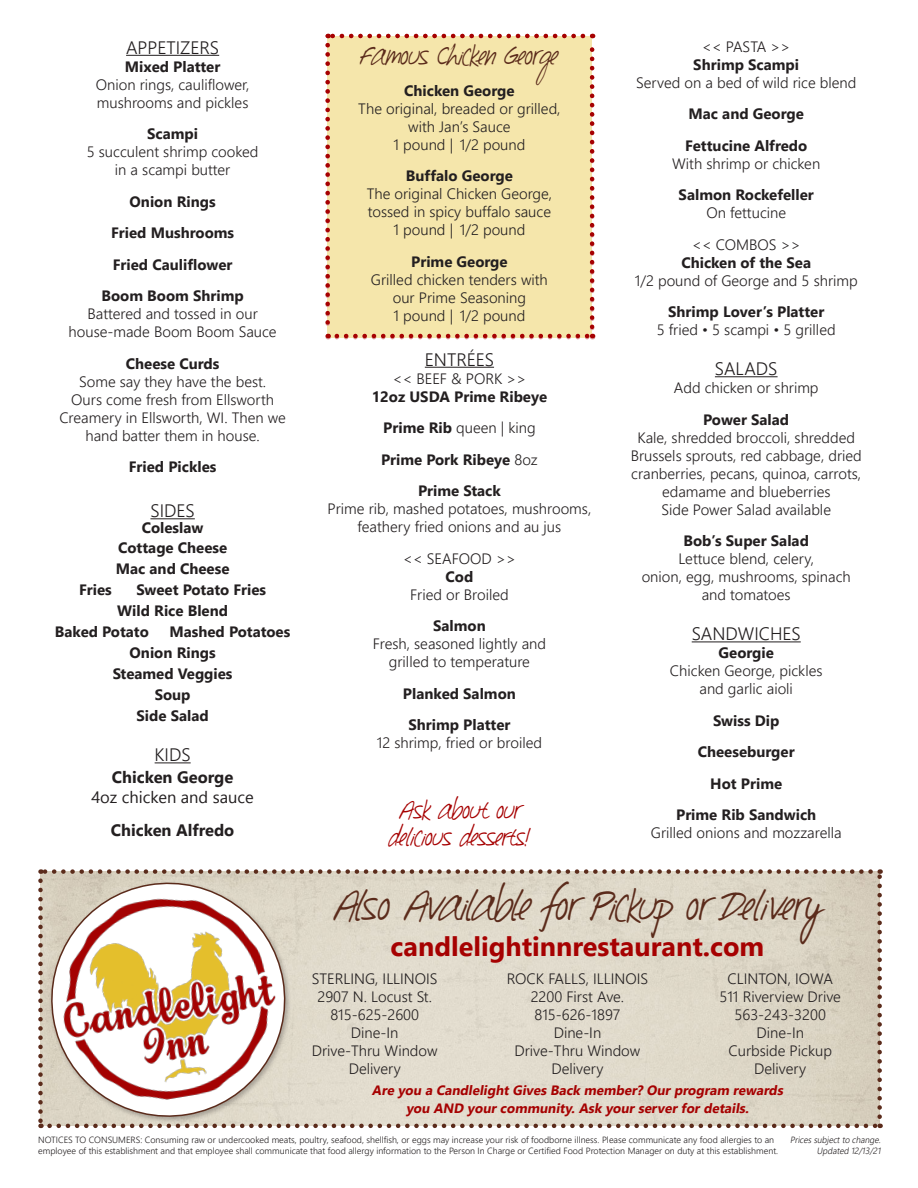
<style>
.page{position:relative;width:918px;height:1188px;background:#fff}
.page>*{position:absolute;margin:0;border:0;box-sizing:border-box;transform-origin:0 0}
.t1{font:37.5px "Southpaw";color:#5b2b1b}
.t2{font:700 27px "Nirmala UI";color:#a60101}
.t3{font:24px "Southpaw";color:#5b2b1b}
.t4{font:22.35px/26.8px "Southpaw";color:#a60101;text-align:center}
.t5{font:300 18px "Nirmala UI";color:#231f20}
.t6{font:16.5px/19.8px "Nirmala UI";color:#231f20;text-align:center}
.t7{font:700 16.5px "Nirmala UI";color:#231f20}
.t8{font:300 15px/18px "Nirmala UI";color:#231f20;text-align:center}
.t9{font:700 15px/18px "Nirmala UI";color:#231f20;text-align:center}
.t10{font:italic 700 13.5px "Nirmala UI";color:#a60101}
.t11{font:300 9px/10.8px "Nirmala UI";color:#231f20}
.t12{font:italic 300 9px/10.8px "Nirmala UI";color:#231f20;text-align:right;scale:.95 1}
.s1{font-weight:700}
.s2{font-weight:300}
</style>
<div class="page">
<img style="left:40px;top:872px;width:840px;height:254px">
<svg style="left:40px;top:869px;width:831px;height:5px"></svg>
<svg style="left:38px;top:881px;width:5px;height:247px"></svg>
<svg style="left:50px;top:1124px;width:831px;height:4px"></svg>
<svg style="left:877px;top:869px;width:5px;height:248px"></svg>
<div style="left:328px;top:36px;width:264px;height:301px;background:#f5e6ab"></div>
<hr style="left:126px;top:55px;width:93px;height:1px;background:#231f20">
<hr style="left:150px;top:519px;width:45px;height:1px;background:#231f20">
<hr style="left:155px;top:763px;width:36px;height:1px;background:#231f20">
<hr style="left:425px;top:367px;width:69px;height:1px;background:#231f20">
<hr style="left:715px;top:376px;width:63px;height:1px;background:#231f20">
<hr style="left:692px;top:642px;width:109px;height:1px;background:#231f20">
<svg style="left:325px;top:45px;width:5px;height:294px"></svg>
<svg style="left:337px;top:334px;width:256px;height:5px"></svg>
<svg style="left:590px;top:34px;width:4px;height:294px"></svg>
<svg style="left:328px;top:34px;width:255px;height:4px"></svg>
<svg style="left:43px;top:874px;width:251px;height:251px"></svg>
<p class="t5" style="left:126px;top:33px;width:95px">APPETIZERS</p>
<p class="t8" style="left:96px;top:57px;width:155px"><span class="s1">Mixed Platter<br></span>Onion rings, cauliflower, mushrooms and pickles</p>
<p class="t8" style="left:87px;top:124px;width:173px"><span class="s1">Scampi<br></span>5 succulent shrimp cooked in a scampi butter</p>
<p class="t9" style="left:130px;top:192px;width:88px">Onion Rings</p>
<p class="t9" style="left:111px;top:223px;width:125px">Fried Mushrooms</p>
<p class="t9" style="left:113px;top:255px;width:121px">Fried Cauliflower</p>
<p class="t8" style="left:69px;top:286px;width:210px"><span class="s1">Boom Boom Shrimp<br></span>Battered and tossed in our house-made Boom Boom Sauce</p>
<p class="t8" style="left:59px;top:354px;width:228px"><span class="s1">Cheese Curds<br></span>Some say they have the best.<br>Ours come fresh from Ellsworth<br>Creamery in Ellsworth, WI. Then we hand batter them in house.</p>
<p class="t9" style="left:129px;top:457px;width:89px">Fried Pickles</p>
<p class="t5" style="left:150px;top:496px;width:46px">SIDES</p>
<p class="t9" style="left:142px;top:518px;width:63px">Coleslaw</p>
<p class="t9" style="left:118px;top:538px;width:111px">Cottage Cheese</p>
<p class="t9" style="left:116px;top:559px;width:115px">Mac and Cheese</p>
<p class="t9" style="left:79px;top:580px;width:34px">Fries</p>
<p class="t9" style="left:136px;top:580px;width:131px">Sweet Potato Fries</p>
<p class="t9" style="left:117px;top:601px;width:112px">Wild Rice Blend</p>
<p class="t9" style="left:55px;top:622px;width:95px">Baked Potato</p>
<p class="t9" style="left:169px;top:622px;width:122px">Mashed Potatoes</p>
<p class="t9" style="left:130px;top:643px;width:88px">Onion Rings</p>
<p class="t9" style="left:113px;top:664px;width:121px">Steamed Veggies</p>
<p class="t9" style="left:155px;top:685px;width:37px">Soup</p>
<p class="t9" style="left:136px;top:706px;width:74px">Side Salad</p>
<p class="t5" style="left:155px;top:740px;width:38px">KIDS</p>
<p class="t6" style="left:91px;top:766px;width:164px"><span class="s1">Chicken George<br></span>4oz chicken and sauce</p>
<p class="t7" style="left:111px;top:817px;width:125px">Chicken Alfredo</p>
<p class="t8" style="left:636px;top:36px;width:222px">&lt;&lt; PASTA &gt;&gt;<br><span class="s1">Shrimp Scampi<br></span>Served on a bed of wild rice blend</p>
<p class="t9" style="left:689px;top:104px;width:117px">Mac and George</p>
<p class="t8" style="left:672px;top:135px;width:150px"><span class="s1">Fettucine Alfredo<br></span>With shrimp or chicken</p>
<p class="t9" style="left:679px;top:185px;width:137px">Salmon Rockefeller<br><span class="s2">On fettucine</span></p>
<p class="t8" style="left:635px;top:234px;width:224px">&lt;&lt; COMBOS &gt;&gt;<br><span class="s1">Chicken of the Sea<br></span>1/2 pound of George and 5 shrimp</p>
<p class="t8" style="left:657px;top:302px;width:180px"><span class="s1">Shrimp Lover’s Platter<br></span>5 fried • 5 scampi • 5 grilled</p>
<p class="t5" style="left:715px;top:354px;width:64px">SALADS</p>
<p class="t8" style="left:674px;top:378px;width:146px">Add chicken or shrimp</p>
<p class="t8" style="left:631px;top:410px;width:233px"><span class="s1">Power Salad<br></span>Kale, shredded broccoli, shredded<br>Brussels sprouts, red cabbage, dried cranberries, pecans, quinoa, carrots, edamame and blueberries<br>Side Power Salad available</p>
<p class="t8" style="left:642px;top:531px;width:211px"><span class="s1">Bob’s Super Salad<br></span>Lettuce blend, celery,<br>onion, egg, mushrooms, spinach and tomatoes</p>
<p class="t5" style="left:692px;top:619px;width:111px">SANDWICHES</p>
<p class="t8" style="left:670px;top:643px;width:154px"><span class="s1">Georgie<br></span>Chicken George, pickles and garlic aioli</p>
<p class="t9" style="left:713px;top:711px;width:68px">Swiss Dip</p>
<p class="t9" style="left:698px;top:742px;width:98px">Cheeseburger</p>
<p class="t9" style="left:710px;top:774px;width:73px">Hot Prime</p>
<p class="t8" style="left:651px;top:805px;width:192px"><span class="s1">Prime Rib Sandwich<br></span>Grilled onions and mozzarella</p>
<p class="t3" style="left:361px;top:42px;width:199px">Famous Chicken George</p>
<p class="t8" style="left:358px;top:80px;width:204px"><span class="s1">Chicken George<br></span>The original, breaded or grilled, with Jan’s Sauce<br>1 pound | 1/2 pound</p>
<p class="t8" style="left:367px;top:166px;width:187px"><span class="s1">Buffalo George<br></span>The original Chicken George, tossed in spicy buffalo sauce<br>1 pound | 1/2 pound</p>
<p class="t8" style="left:371px;top:251px;width:178px"><span class="s1">Prime George<br></span>Grilled chicken tenders with our Prime Seasoning<br>1 pound | 1/2 pound</p>
<p class="t5" style="left:425px;top:345px;width:71px">ENTRÉES</p>
<p class="t9" style="left:372px;top:369px;width:177px"><span class="s2">&lt;&lt; BEEF &amp; PORK &gt;&gt;<br></span>12oz USDA Prime Ribeye</p>
<p class="t8" style="left:383px;top:418px;width:154px"><span class="s1">Prime Rib</span> queen | king</p>
<p class="t9" style="left:381px;top:450px;width:158px">Prime Pork Ribeye <span class="s2">8oz</span></p>
<p class="t8" style="left:328px;top:481px;width:265px"><span class="s1">Prime Stack<br></span>Prime rib, mashed potatoes, mushrooms, feathery fried onions and au jus</p>
<p class="t8" style="left:403px;top:548px;width:115px">&lt;&lt; SEAFOOD &gt;&gt;<br><span class="s1">Cod<br></span>Fried or Broiled</p>
<p class="t8" style="left:373px;top:616px;width:175px"><span class="s1">Salmon<br></span>Fresh, seasoned lightly and grilled to temperature</p>
<p class="t9" style="left:403px;top:684px;width:114px">Planked Salmon</p>
<p class="t8" style="left:377px;top:715px;width:167px"><span class="s1">Shrimp Platter<br></span>12 shrimp, fried or broiled</p>
<p class="t4" style="left:388px;top:797px;width:143px">Ask about our delicious desserts!</p>
<p class="t1" style="left:334px;top:884px;width:489px">Also Available for Pickup or Deli very</p>
<p class="t2" style="left:391px;top:925px;width:375px">candlelightinnrestaurant.com</p>
<p class="t8" style="left:312px;top:968px;width:127px">STERLING, ILLINOIS</p>
<p class="t8" style="left:317px;top:986px;width:116px">2907 N. Locust St.</p>
<p class="t8" style="left:330px;top:1004px;width:90px">815-625-2600</p>
<p class="t8" style="left:351px;top:1022px;width:49px">Dine-In</p>
<p class="t8" style="left:312px;top:1040px;width:127px">Drive-Thru Window</p>
<p class="t8" style="left:349px;top:1058px;width:54px">Delivery</p>
<p class="t8" style="left:727px;top:968px;width:107px">CLINTON, IOWA</p>
<p class="t8" style="left:719px;top:986px;width:123px">511 Riverview Drive</p>
<p class="t8" style="left:735px;top:1004px;width:93px">563-243-3200</p>
<p class="t8" style="left:756px;top:1022px;width:49px">Dine-In</p>
<p class="t8" style="left:728px;top:1040px;width:105px">Curbside Pickup</p>
<p class="t8" style="left:754px;top:1058px;width:54px">Delivery</p>
<p class="t10" style="left:372px;top:1080px;width:416px">Are you a CandlelightGivesBack member?Ourprogram rewards</p>
<p class="t10" style="left:406px;top:1098px;width:348px">you AND yourcommunity.Ask yourserverfordetails.</p>
<p class="t8" style="left:507px;top:968px;width:143px">ROCK FALLS, ILLINOIS</p>
<p class="t8" style="left:531px;top:986px;width:95px">2200 First Ave.</p>
<p class="t8" style="left:534px;top:1004px;width:88px">815-626-1897</p>
<p class="t8" style="left:554px;top:1022px;width:49px">Dine-In</p>
<p class="t8" style="left:515px;top:1040px;width:127px">Drive-Thru Window</p>
<p class="t8" style="left:551px;top:1058px;width:54px">Delivery</p>
<p class="t11" style="left:38px;top:1134px;width:741px">NOTICES TO CONSUMERS: Consuming raw or undercooked meats, poultry, seafood, shellfish, or eggs may increase your risk of foodborne illness. Please communicate any food allergies to an employee of this establishment and that employee shall communicate that food allergy information to the Person In Charge or Certified Food Protection Manager on duty at this establishment.</p>
<p class="t12" style="left:790px;top:1134px;width:99px">Pricessubjectto change.<br>Updated 12/13/21</p>
</div>
